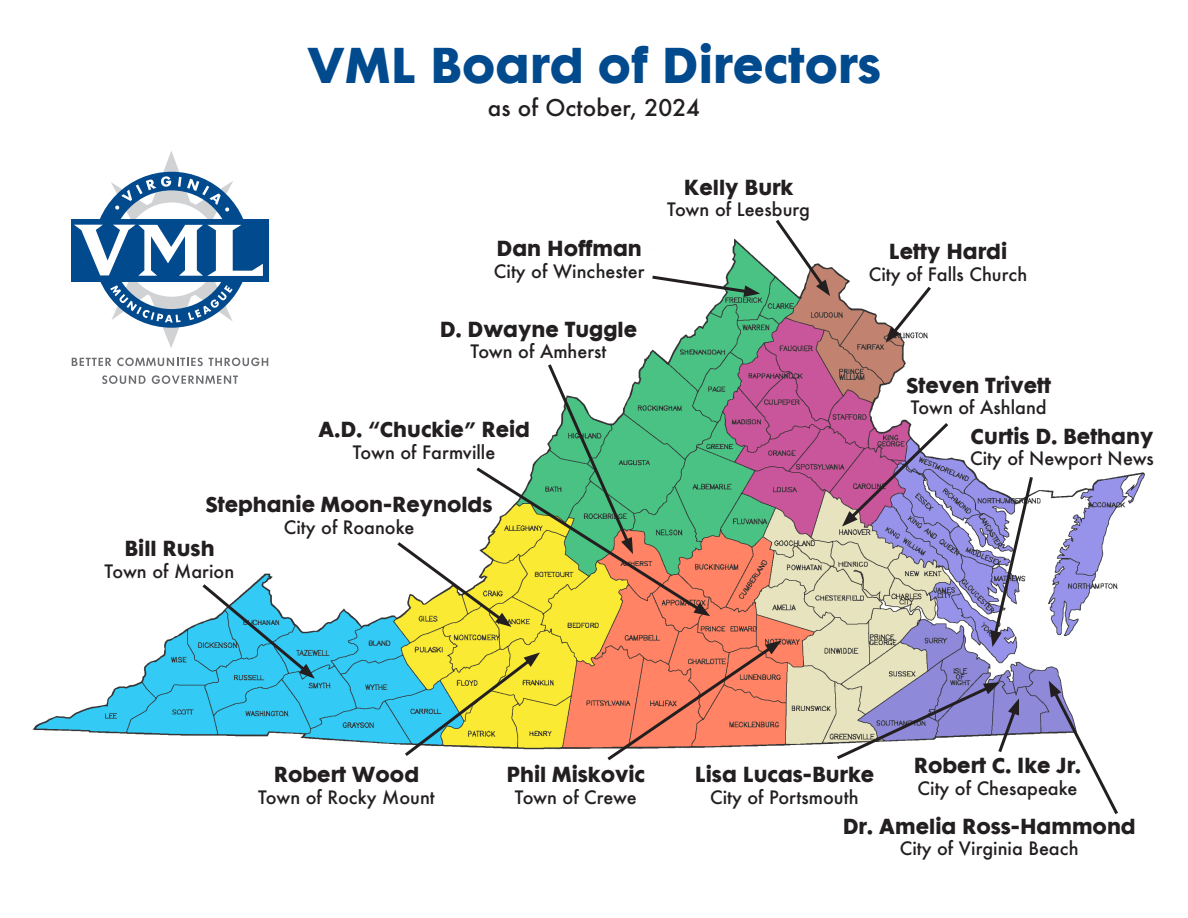
<style>
.page{position:relative;width:1188px;height:918px;background:#fff}
.page>*{position:absolute;margin:0;border:0;box-sizing:border-box;transform-origin:0 0}
.t1{font:700 45px "Futura Maxi";letter-spacing:.005em;color:#004a8d}
.t2{font:500 22.5px "Futura";letter-spacing:.005em;color:#231f20}
.t3{font:700 19.5px "Futura Maxi";color:#231f20}
.t4{font:500 18px "Futura";color:#231f20}
</style>
<div class="page">
<img style="left:32px;top:225px;width:1113px;height:525px">
<svg style="left:842px;top:420px;width:109px;height:107px;background:#ad7cb2"></svg>
<svg style="left:990px;top:474px;width:45px;height:173px"></svg>
<svg style="left:649px;top:274px;width:111px;height:23px"></svg>
<svg style="left:773px;top:219px;width:57px;height:77px"></svg>
<svg style="left:886px;top:283px;width:48px;height:60px"></svg>
<div style="left:1005px;top:330px;width:52px;height:93px;background:#fff"></div>
<svg style="left:604px;top:640px;width:178px;height:121px;background:#ed8970"></svg>
<svg style="left:402px;top:652px;width:138px;height:104px;background:#bdd26b"></svg>
<svg style="left:394px;top:361px;width:316px;height:266px"></svg>
<svg style="left:834px;top:682px;width:185px;height:78px"></svg>
<svg style="left:1049px;top:681px;width:72px;height:133px"></svg>
<div style="left:71px;top:219px;width:197px;height:63px;background:#004a8d"></div>
<svg style="left:74px;top:151px;width:189px;height:197px"></svg>
<svg style="left:72px;top:358px;width:39px;height:8px"></svg>
<svg style="left:117px;top:358px;width:86px;height:8px"></svg>
<svg style="left:209px;top:358px;width:59px;height:8px"></svg>
<svg style="left:102px;top:375px;width:44px;height:9px"></svg>
<svg style="left:152px;top:375px;width:86px;height:9px"></svg>
<svg style="left:199px;top:581px;width:116px;height:98px"></svg>
<p class="t1" style="left:307px;top:33px;width:576px">VML Board of Directors</p>
<p class="t2" style="left:488px;top:93px;width:214px">as of October, 2024</p>
<p class="t3" style="left:497px;top:235px;width:147px">Dan Hoffman</p>
<p class="t4" style="left:494px;top:259px;width:152px">City of Winchester</p>
<p class="t3" style="left:440px;top:315px;width:199px">D. Dwayne Tuggle</p>
<p class="t4" style="left:471px;top:339px;width:137px">Town of Amherst</p>
<p class="t3" style="left:684px;top:173px;width:111px">Kelly Burk</p>
<p class="t4" style="left:667px;top:197px;width:144px">Town of Leesburg</p>
<p class="t3" style="left:318px;top:415px;width:213px">A.D. “Chuckie” Reid</p>
<p class="t4" style="left:353px;top:440px;width:144px">Town of Farmville</p>
<p class="t3" style="left:206px;top:490px;width:288px">Stephanie Moon-Reynolds</p>
<p class="t4" style="left:284px;top:514px;width:132px">City of Roanoke</p>
<p class="t3" style="left:124px;top:535px;width:92px">Bill Rush</p>
<p class="t4" style="left:105px;top:559px;width:131px">Town of Marion</p>
<p class="t3" style="left:889px;top:238px;width:120px">Letty Hardi</p>
<p class="t4" style="left:869px;top:262px;width:160px">City of Falls Church</p>
<p class="t3" style="left:906px;top:371px;width:146px">Steven Trivett</p>
<p class="t4" style="left:911px;top:395px;width:137px">Town of Ashland</p>
<p class="t3" style="left:971px;top:422px;width:184px">Curtis D. Bethany</p>
<p class="t4" style="left:970px;top:446px;width:185px">City of Newport News</p>
<p class="t3" style="left:274px;top:761px;width:147px">Robert Wood</p>
<p class="t4" style="left:258px;top:785px;width:178px">Town of Rocky Mount</p>
<p class="t3" style="left:506px;top:761px;width:140px">Phil Miskovic</p>
<p class="t4" style="left:515px;top:785px;width:123px">Town of Crewe</p>
<p class="t3" style="left:695px;top:761px;width:181px">Lisa Lucas-Burke</p>
<p class="t4" style="left:710px;top:785px;width:150px">City of Portsmouth</p>
<p class="t3" style="left:914px;top:752px;width:169px">Robert C. Ike Jr.</p>
<p class="t4" style="left:918px;top:776px;width:161px">City of Chesapeake</p>
<p class="t3" style="left:843px;top:812px;width:295px">Dr. Amelia Ross-Hammond</p>
<p class="t4" style="left:900px;top:836px;width:180px">City of Virginia Beach</p>
</div>
